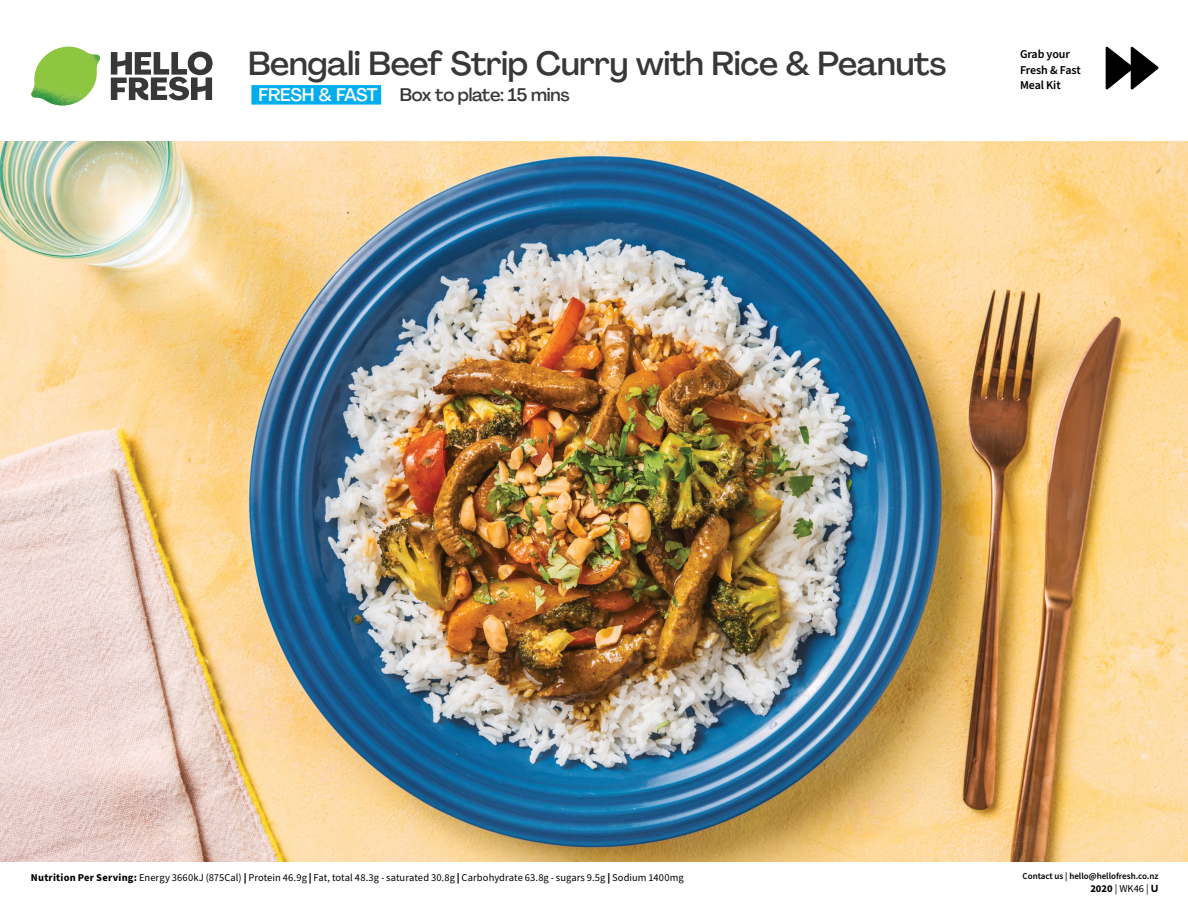
<style>
.page{position:relative;width:1188px;height:918px;background:#fff}
.page>*{position:absolute;margin:0;border:0;box-sizing:border-box;transform-origin:0 0}
.t1{font:500 33px "Agrandir";letter-spacing:-.01em;color:#383839}
.t2{font:500 18px "Agrandir";letter-spacing:-.01em;color:#383839}
.t3{font:600 12px/15.3px "Source Sans Pro";letter-spacing:-.01em;color:#000}
.t4{font:10.5px "Source Sans Pro";letter-spacing:.005em;color:#000}
.t5{font:600 9px "Source Sans Pro";color:#000}
.s1{color:#fff}
.s2{font-weight:700}
.s3{font-weight:900}
.s4{font-family:"Gotham";font-weight:700;font-size:10.2px}
</style>
<div class="page">
<svg style="left:1106px;top:47px;width:52px;height:43px"></svg>
<div style="left:251px;top:85px;width:130px;height:20px;background:#00aeef"></div>
<img style="left:0;top:142px;width:1188px;height:719px">
<svg style="left:111px;top:52px;width:102px;height:48px"></svg>
<img style="left:31px;top:47px;width:69px;height:59px">
<h1 class="t1" style="left:248px;top:43px;width:700px">Bengali Beef Strip Curry with Rice &amp; Peanuts</h1>
<h2 class="t2" style="left:258px;top:83px;width:313px"><span class="s1">FRESH &amp; FAST</span> Box to plate: 15 mins</h2>
<p class="t3" style="left:1020px;top:47px;width:62px">Grab your<br>Fresh &amp; Fast<br>Meal Kit</p>
<p class="t4" style="left:31px;top:870px;width:655px"><span class="s2">Nutrition Per Serving:</span> Energy 3660kJ (875Cal) <span class="s3">|</span> Protein 46.9g <span class="s3">|</span> Fat, total 48.3g - saturated 30.8g <span class="s3">|</span> Carbohydrate 63.8g - sugars 9.5g <span class="s3">|</span> Sodium 1400mg</p>
<p class="t5" style="left:1023px;top:870px;width:137px">Contact us | hello@hellofresh.co.nz</p>
<p class="t4" style="left:1090px;top:882px;width:70px"><span class="s2">2020</span> | WK46 | <span class="s4">U</span></p>
</div>
